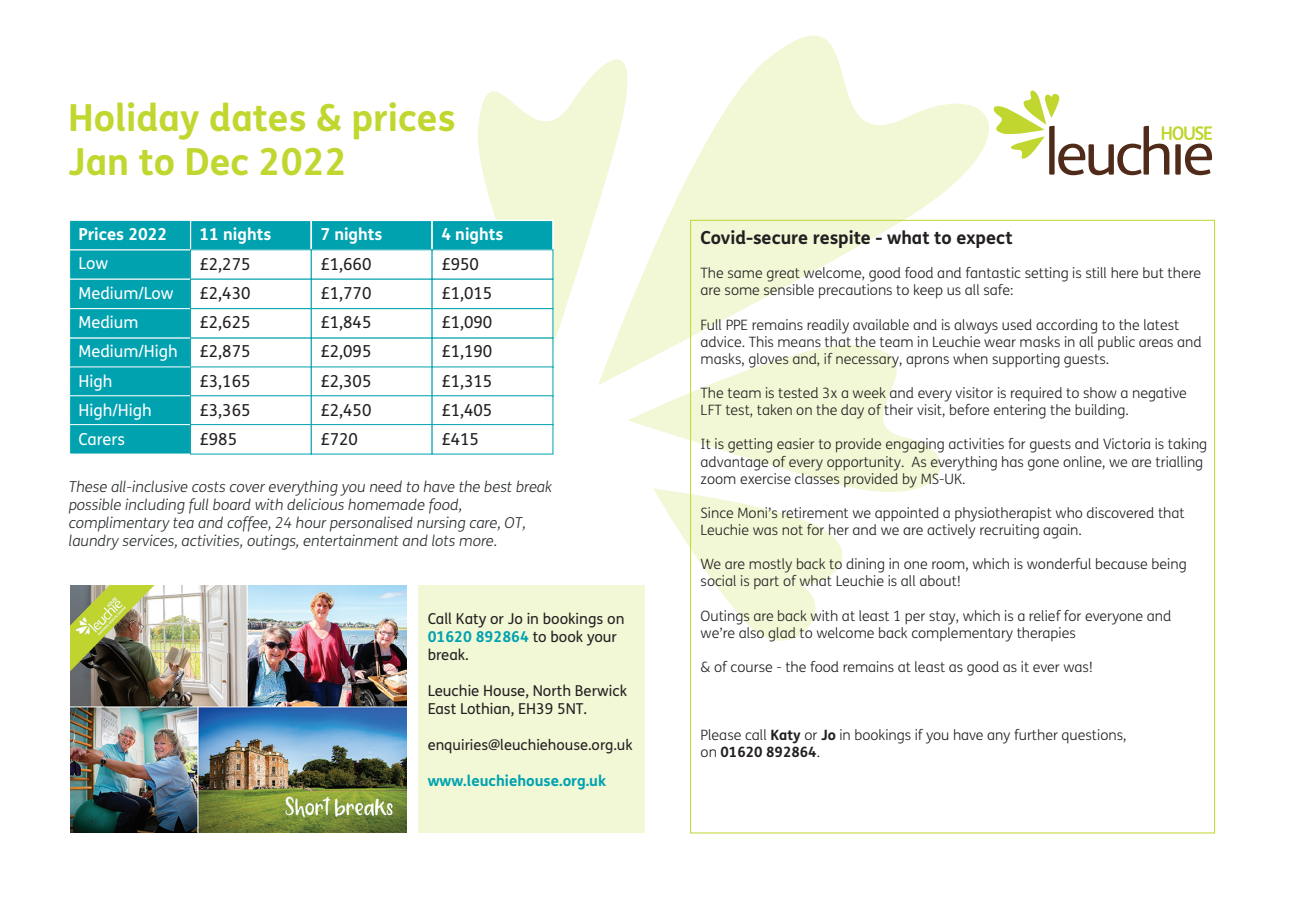
<style>
.page{position:relative;width:1289px;height:919px;background:#fff}
.page>*{position:absolute;margin:0;border:0;box-sizing:border-box;transform-origin:0 0}
.t1{font:700 37.35px/44.8px "FS Me";color:#c1d72f}
.t2{font:700 18px "FS Me";color:#231f20}
.t3{font:16.5px/29.2px "FS Me";color:#231f20;text-align:justify}
.t4{font:16.5px/29.2px "FS Me";color:#fff}
.t5{font:700 16.5px "FS Me";color:#fff}
.t6{font:italic 300 15px/18px "FS Me";color:#292d2f}
.t7{font:15px/18px "FS Me";color:#231f20}
.t8{font:700 15px "FS Me";color:#00a2b0}
.t9{font:14.7px "FS Me";color:#231f20}
.t10{font:300 14.25px/17.1px "FS Me";color:#231f20}
.s1{font-weight:700;color:#00a2b0}
.s2{font-weight:700}
</style>
<div class="page">
<svg style="left:598px;top:35px;width:390px;height:350px;fill:#f3f7d7"></svg>
<svg style="left:667px;top:512px;width:176px;height:128px"></svg>
<svg style="left:478px;top:35px;width:167px;height:321px"></svg>
<svg style="left:627px;top:339px;width:340px;height:173px"></svg>
<div style="left:190px;top:219px;width:122px;height:31px;background:#00a2b0;border:2px solid #fff"></div>
<div style="left:310px;top:219px;width:123px;height:31px;background:#00a2b0;border:2px solid #fff"></div>
<div style="left:431px;top:219px;width:122px;height:31px;background:#00a2b0;border:2px solid #fff"></div>
<div style="left:69px;top:249px;width:122px;height:30px;background:#00a2b0"></div>
<div style="left:69px;top:220px;width:122px;height:30px;background:#00a2b0;border:1px solid #fff"></div>
<div style="left:190px;top:249px;width:122px;height:30px;background:#fff"></div>
<div style="left:311px;top:249px;width:121px;height:30px;background:#fff"></div>
<div style="left:432px;top:249px;width:121px;height:30px;background:#fff"></div>
<div style="left:69px;top:279px;width:122px;height:30px;background:#00a2b0;border:1px solid #fff"></div>
<div style="left:190px;top:279px;width:122px;height:30px;background:#fff"></div>
<div style="left:432px;top:279px;width:121px;height:30px;background:#fff"></div>
<div style="left:69px;top:308px;width:122px;height:30px;background:#00a2b0;border:1px solid #fff"></div>
<div style="left:190px;top:308px;width:122px;height:30px;background:#fff;border:1px solid #00a2b0"></div>
<div style="left:311px;top:308px;width:121px;height:30px;background:#fff;border:1px solid #00a2b0"></div>
<div style="left:432px;top:308px;width:121px;height:30px;background:#fff;border:1px solid #00a2b0"></div>
<div style="left:69px;top:338px;width:122px;height:30px;background:#00a2b0"></div>
<div style="left:190px;top:338px;width:122px;height:30px;background:#fff"></div>
<div style="left:432px;top:338px;width:121px;height:30px;background:#fff"></div>
<div style="left:69px;top:366px;width:122px;height:31px;background:#00a2b0"></div>
<div style="left:190px;top:366px;width:122px;height:31px;background:#fff"></div>
<div style="left:69px;top:395px;width:122px;height:30px;background:#00a2b0"></div>
<div style="left:190px;top:395px;width:122px;height:30px;background:#fff"></div>
<div style="left:69px;top:424px;width:122px;height:30px;background:#00a2b0;border:1px solid #fff"></div>
<div style="left:190px;top:424px;width:122px;height:30px;background:#fff;border:1px solid #00a2b0"></div>
<div style="left:311px;top:424px;width:121px;height:30px;background:#fff;border:1px solid #00a2b0"></div>
<div style="left:432px;top:424px;width:121px;height:30px;background:#fff;border:1px solid #00a2b0"></div>
<img style="left:71px;top:585px;width:336px;height:247px">
<div style="left:418px;top:585px;width:226px;height:247px;background:#f2f7d6"></div>
<svg style="left:985px;top:87px;width:226px;height:88px"></svg>
<h1 class="t1" style="left:68px;top:93px;width:389px">Holiday dates &amp; prices<br>Jan to Dec 2022</h1>
<p class="t5" style="left:78px;top:221px;width:90px">Prices 2022</p>
<p class="t4" style="left:78px;top:249px;width:101px">Low<br>Medium/Low<br>Medium<br>Medium/High<br>High<br>High/High<br>Carers</p>
<p class="t5" style="left:199px;top:221px;width:73px">11 nights</p>
<p class="t3" style="left:199px;top:249px;width:53px">£2,275 £2,430 £2,625 £2,875 £3,165 £3,365 £985</p>
<p class="t5" style="left:320px;top:222px;width:64px">7 nights</p>
<p class="t3" style="left:320px;top:249px;width:53px">£1,660 £1,770 £1,845 £2,095 £2,305 £2,450 £720</p>
<p class="t5" style="left:441px;top:222px;width:64px">4 nights</p>
<p class="t3" style="left:441px;top:249px;width:53px;text-align:left">£950 £1,015 £1,090 £1,190 £1,315 £1,405 £415</p>
<p class="t6" style="left:69px;top:477px;width:485px">These all-inclusive costs cover everything you need to have the best break possible including full board with delicious homemade food, complimentary tea and coffee, 24 hour personalised nursing care, OT, laundry services, activities, outings, entertainment and lots more.</p>
<p class="t7" style="left:428px;top:609px;width:198px">Call Katy or Jo in bookings on<br><span class="s1">01620 892864</span> to book your break.</p>
<p class="t7" style="left:428px;top:681px;width:201px">Leuchie House, North Berwick<br>East Lothian, EH39 5NT.</p>
<p class="t9" style="left:428px;top:734px;width:206px">enquiries@leuchiehouse.org.uk</p>
<p class="t8" style="left:428px;top:769px;width:180px">www.leuchiehouse.org.uk</p>
<p class="t2" style="left:700px;top:224px;width:313px">Covid-secure respite - what to expect</p>
<p class="t10" style="left:700px;top:264px;width:502px">The same great welcome, good food and fantastic setting is still here but there are some sensible precautions to keep us all safe:</p>
<p class="t10" style="left:700px;top:316px;width:502px">Full PPE remains readily available and is always used according to the latest advice. This means that the team in Leuchie wear masks in all public areas and masks, gloves and, if necessary, aprons when supporting guests.</p>
<p class="t10" style="left:700px;top:384px;width:487px">The team is tested 3x a week and every visitor is required to show a negative<br>LFT test, taken on the day of their visit, before entering the building.</p>
<p class="t10" style="left:700px;top:435px;width:508px">It is getting easier to provide engaging activities for guests and Victoria is taking advantage of every opportunity. As everything has gone online, we are trialling zoom exercise classes provided by MS-UK.</p>
<p class="t10" style="left:700px;top:504px;width:485px">Since Moni’s retirement we appointed a physiotherapist who discovered that<br>Leuchie was not for her and we are actively recruiting again.</p>
<p class="t10" style="left:700px;top:555px;width:487px">We are mostly back to dining in one room, which is wonderful because being social is part of what Leuchie is all about!</p>
<p class="t10" style="left:700px;top:606px;width:472px">Outings are back with at least 1 per stay, which is a relief for everyone and we’re also glad to welcome back complementary therapies</p>
<p class="t10" style="left:700px;top:658px;width:394px">&amp; of course - the food remains at least as good as it ever was!</p>
<p class="t10" style="left:700px;top:726px;width:427px">Please call <span class="s2">Katy</span> or <span class="s2">Jo</span> in bookings if you have any further questions, on <span class="s2">01620 892864</span>.</p>
</div>
